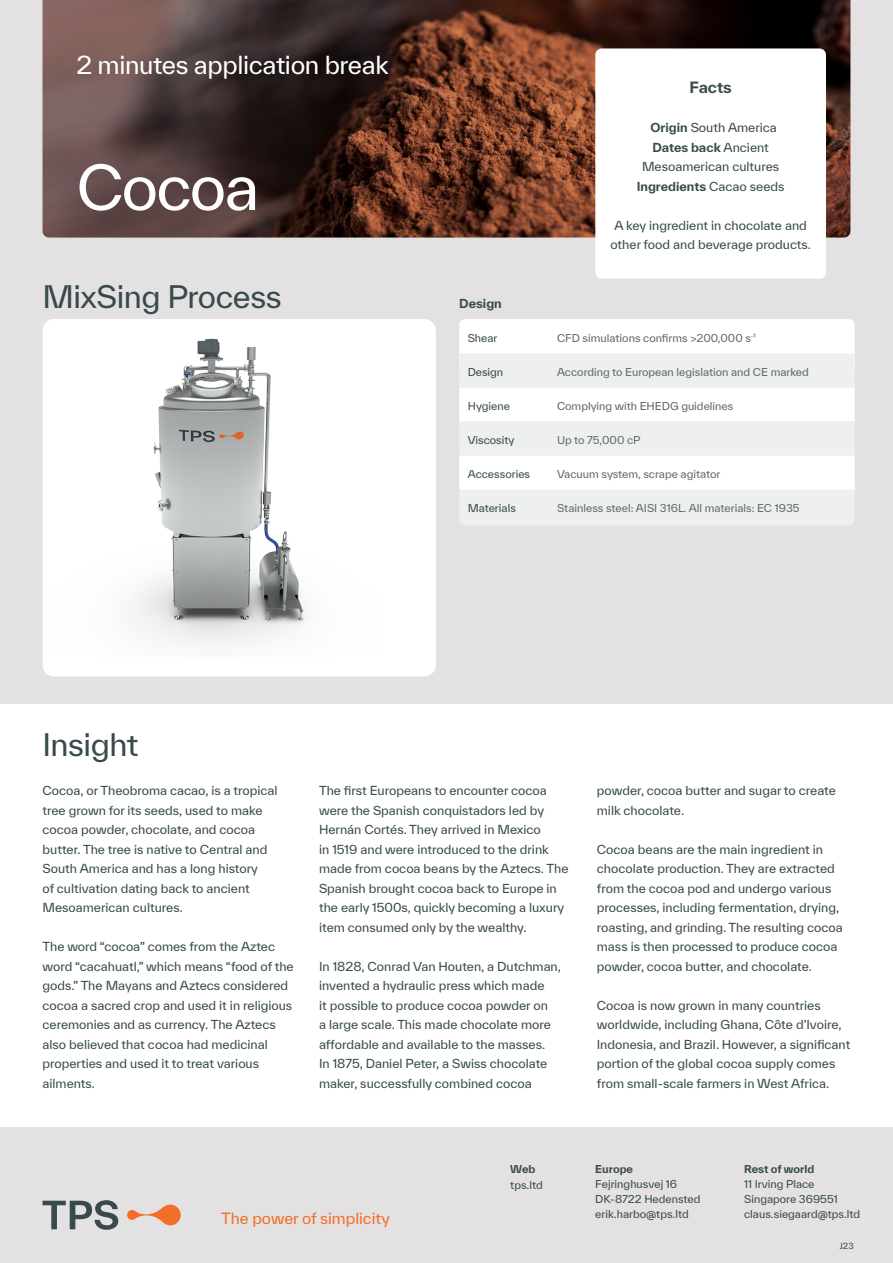
<style>
.page{position:relative;width:893px;height:1263px;background:#fff}
.page>*{position:absolute;margin:0;border:0;box-sizing:border-box;transform-origin:0 0}
.t1{font:60px "TWK Everett";letter-spacing:-.03em;color:#fff}
.t2{font:30px "TWK Everett";letter-spacing:-.015em;color:#384a4c}
.Sub_headling{font:24px "TWK Everett";letter-spacing:-.015em;color:#fff}
.t3{font:15px "TWK Everett";color:#f36e28}
.Body_copy_8pt{font:700 15px "TWK Everett";letter-spacing:-.005em;color:#384a4c}
.Body_copy_8pt-2{font:12px/19.5px "TWK Everett";color:#384a4c}
.Body_copy_8pt-3{font:700 12px "TWK Everett";color:#384a4c}
.t4{font:10.5px "TWK Everett";color:#5e686a}
.t5{font:10.5px/15px "TWK Everett";color:#384a4c}
.t6{font:700 10.5px "TWK Everett";color:#384a4c}
.t7{font:8.25px "TWK Everett";color:#384a4c}
.s1{font-weight:700}
.s2{font-weight:400}
</style>
<div class="page">
<div style="left:0;top:1127px;width:893px;height:136px;background:#e3e1e2"></div>
<svg style="left:43px;top:1200px;width:75px;height:30px"></svg>
<svg style="left:127px;top:1204px;width:54px;height:21px"></svg>
<div style="left:0;top:0;width:893px;height:704px;background:#e3e1e2"></div>
<div style="left:43px;top:319px;width:393px;height:357px;background:#fff;border-radius:12px"></div>
<img style="left:43px;top:319px;width:263px;height:326px">
<div style="left:459px;top:319px;width:396px;height:55px;background:#fff;border-radius:6px"></div>
<div style="left:459px;top:477px;width:396px;height:49px;background:#eef0f0;border-radius:6px"></div>
<svg style="left:459px;top:353px;width:396px;height:136px"></svg>
<img style="left:43px;top:0;width:807px;height:238px">
<div style="left:595px;top:48px;width:231px;height:231px;background:#fff;border-radius:6px"></div>
<p class="Sub_headling" style="left:77px;top:48px;width:314px">2 minutes application break</p>
<p class="t1" style="left:77px;top:146px;width:184px">Cocoa</p>
<h2 class="t2" style="left:43px;top:275px;width:241px">MixSing Process</h2>
<p class="Body_copy_8pt-3" style="left:459px;top:294px;width:44px">Design</p>
<p class="Body_copy_8pt" style="left:689px;top:77px;width:44px">Facts</p>
<p class="Body_copy_8pt-2" style="left:650px;top:118px;width:128px"><span class="s1">Origin</span> South America</p>
<p class="Body_copy_8pt-2" style="left:642px;top:137px;width:139px;text-align:center"><span class="s1">Dates back</span> Ancient<br>Mesoamerican cultures</p>
<p class="Body_copy_8pt-3" style="left:637px;top:177px;width:149px">Ingredients <span class="s2">Cacao seeds</span></p>
<p class="Body_copy_8pt-2" style="left:610px;top:215px;width:202px;text-align:center">A key ingredient in chocolate and other food and beverage products.</p>
<p class="t5" style="left:468px;top:330px;width:31px">Shear</p>
<p class="t4" style="left:557px;top:330px;width:200px">CFD simulations confirms &gt;200,000 s<sup>-1</sup></p>
<p class="t5" style="left:468px;top:364px;width:37px">Design</p>
<p class="t4" style="left:557px;top:364px;width:253px">According to European legislation and CE marked</p>
<p class="t5" style="left:468px;top:398px;width:44px">Hygiene</p>
<p class="t4" style="left:557px;top:398px;width:178px">Complying with EHEDG guidelines</p>
<p class="t5" style="left:468px;top:432px;width:48px">Viscosity</p>
<p class="t4" style="left:557px;top:432px;width:85px">Up to 75,000 cP</p>
<p class="t5" style="left:468px;top:466px;width:64px">Accessories</p>
<p class="t4" style="left:557px;top:466px;width:165px">Vacuum system, scrape agitator</p>
<p class="t5" style="left:468px;top:500px;width:50px">Materials</p>
<p class="t4" style="left:557px;top:500px;width:244px">Stainless steel: AISI 316L. All materials: EC 1935</p>
<h2 class="t2" style="left:43px;top:724px;width:98px">Insight</h2>
<p class="Body_copy_8pt-2" style="left:43px;top:781px;width:237px">Cocoa, or Theobroma cacao, is a tropical tree grown for its seeds, used to make cocoa powder, chocolate, and cocoa butter. The tree is native to Central and South America and has a long history<br>of cultivation dating back to ancient Mesoamerican cultures.</p>
<p class="Body_copy_8pt-2" style="left:43px;top:937px;width:253px">The word “cocoa” comes from the Aztec word “cacahuatl,” which means “food of the gods.” The Mayans and Aztecs considered cocoa a sacred crop and used it in religious ceremonies and as currency. The Aztecs also believed that cocoa had medicinal properties and used it to treat various ailments.</p>
<p class="Body_copy_8pt-2" style="left:319px;top:781px;width:251px">The first Europeans to encounter cocoa were the Spanish conquistadors led by Hernán Cortés. They arrived in Mexico<br>in 1519 and were introduced to the drink made from cocoa beans by the Aztecs. The Spanish brought cocoa back to Europe in the early 1500s, quickly becoming a luxury item consumed only by the wealthy.</p>
<p class="Body_copy_8pt-2" style="left:319px;top:956px;width:244px">In 1828, Conrad Van Houten, a Dutchman, invented a hydraulic press which made<br>it possible to produce cocoa powder on<br>a large scale. This made chocolate more affordable and available to the masses.<br>In 1875, Daniel Peter, a Swiss chocolate maker, successfully combined cocoa</p>
<p class="Body_copy_8pt-2" style="left:597px;top:781px;width:241px">powder, cocoa butter and sugar to create milk chocolate.</p>
<p class="Body_copy_8pt-2" style="left:597px;top:839px;width:248px">Cocoa beans are the main ingredient in chocolate production. They are extracted from the cocoa pod and undergo various processes, including fermentation, drying, roasting, and grinding. The resulting cocoa mass is then processed to produce cocoa powder, cocoa butter, and chocolate.</p>
<p class="Body_copy_8pt-2" style="left:597px;top:995px;width:255px">Cocoa is now grown in many countries worldwide, including Ghana, Côte d’Ivoire, Indonesia, and Brazil. However, a significant portion of the global cocoa supply comes from small-scale farmers in West Africa.</p>
<p class="t3" style="left:221px;top:1208px;width:170px">The power of simplicity</p>
<p class="t6" style="left:510px;top:1161px;width:27px">Web</p>
<p class="t5" style="left:510px;top:1177px;width:34px">tps.ltd</p>
<p class="t6" style="left:595px;top:1161px;width:39px">Europe</p>
<p class="t5" style="left:595px;top:1176px;width:107px">Fejringhusvej 16<br>DK-8722 Hedensted erik.harbo@tps.ltd</p>
<p class="t6" style="left:744px;top:1161px;width:72px">Rest of world</p>
<p class="t5" style="left:744px;top:1176px;width:118px">11 Irving Place<br>Singapore 369551 claus.siegaard@tps.ltd</p>
<p class="t7" style="left:840px;top:1240px;width:15px">J23</p>
</div>
